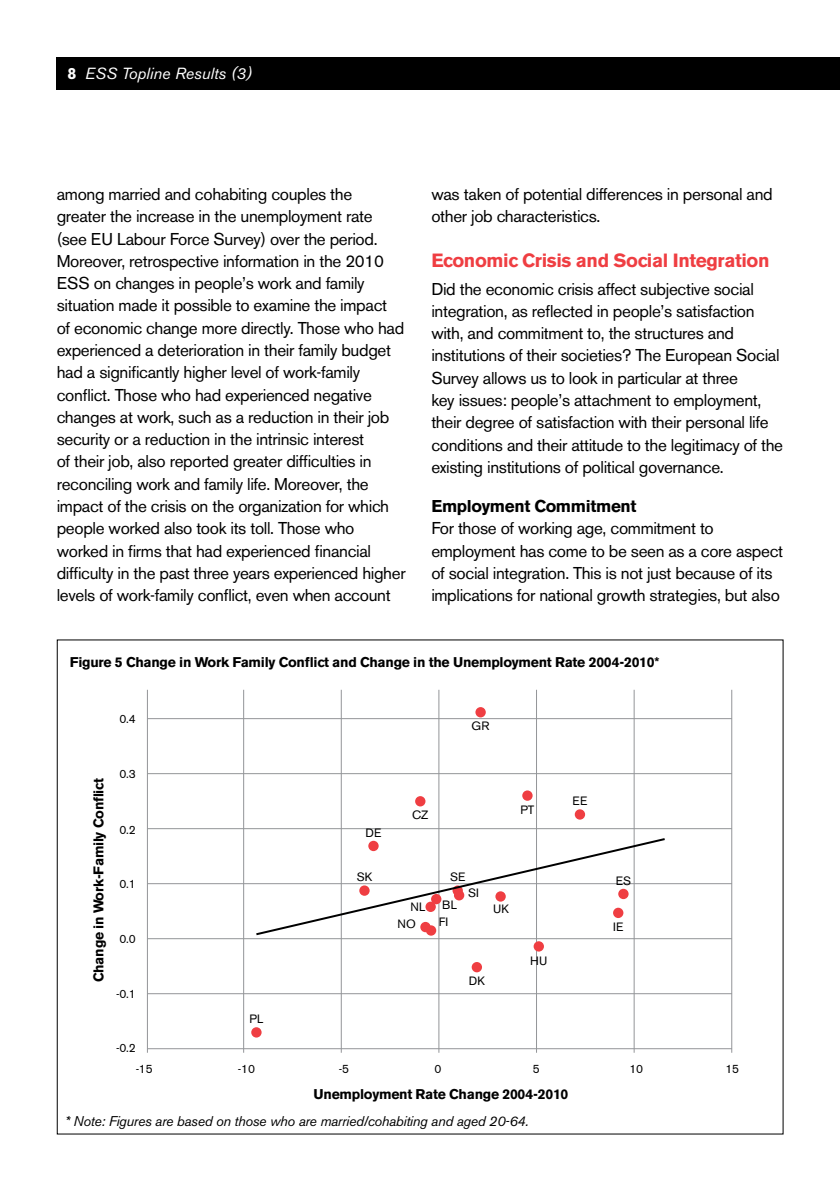
<style>
.page{position:relative;width:840px;height:1191px;background:#fff}
.page>*{position:absolute;margin:0;border:0;box-sizing:border-box;transform-origin:0 0}
.t1{font:700 19px "Akzidenz Grotesk BE";letter-spacing:-.02em;color:#ef3e42}
.t2{font:17px/22.2px "Akzidenz Grotesk BE";letter-spacing:-.02em;color:#000}
.t3{font:700 17px "Akzidenz Grotesk BE";letter-spacing:-.02em;color:#000}
.t4{font:italic 16px "Akzidenz Grotesk BE";color:#fff}
.t5{font:700 14px "Akzidenz Grotesk BE";letter-spacing:-.02em;color:#000}
.t6{font:italic 14px "Akzidenz Grotesk BE";letter-spacing:-.02em;color:#000}
.t7{font:12px "Akzidenz Grotesk BE";color:#000}
.s1{font-weight:700;font-style:normal}
</style>
<div class="page">
<div style="left:57px;top:57px;width:782px;height:33px;background:#000"></div>
<div style="left:475px;top:707px;width:10px;height:10px;background:#ef3e42;border-radius:50%"></div>
<hr style="left:147px;top:718px;width:584px;height:1px;background:#939598">
<hr style="left:147px;top:773px;width:584px;height:1px;background:#939598">
<hr style="left:147px;top:828px;width:584px;height:1px;background:#939598">
<hr style="left:147px;top:883px;width:584px;height:1px;background:#939598">
<hr style="left:147px;top:938px;width:584px;height:1px;background:#939598">
<hr style="left:147px;top:993px;width:584px;height:1px;background:#939598">
<hr style="left:147px;top:1048px;width:584px;height:1px;background:#939598">
<hr style="left:147px;top:690px;width:1px;height:362px;background:#939598">
<hr style="left:243px;top:690px;width:1px;height:362px;background:#939598">
<hr style="left:341px;top:690px;width:1px;height:362px;background:#939598">
<hr style="left:438px;top:690px;width:1px;height:362px;background:#939598">
<hr style="left:536px;top:690px;width:1px;height:362px;background:#939598">
<hr style="left:633px;top:690px;width:1px;height:362px;background:#939598">
<hr style="left:731px;top:690px;width:1px;height:362px;background:#939598">
<div style="left:415px;top:796px;width:10px;height:10px;background:#ef3e42;border-radius:50%"></div>
<div style="left:522px;top:790px;width:10px;height:10px;background:#ef3e42;border-radius:50%"></div>
<div style="left:574px;top:809px;width:10px;height:10px;background:#ef3e42;border-radius:50%"></div>
<div style="left:251px;top:1027px;width:10px;height:10px;background:#ef3e42;border-radius:50%"></div>
<div style="left:471px;top:962px;width:10px;height:10px;background:#ef3e42;border-radius:50%"></div>
<div style="left:533px;top:941px;width:10px;height:10px;background:#ef3e42;border-radius:50%"></div>
<svg style="left:254px;top:836px;width:412px;height:100px"></svg>
<p class="t4" style="left:68px;top:64px;width:186px"><span class="s1">8</span> ESS Topline Results (3)</p>
<p class="t2" style="left:57px;top:183px;width:350px">among married and cohabiting couples the greater the increase in the unemployment rate (see EU Labour Force Survey) over the period.<br>Moreover, retrospective information in the 2010<br>ESS on changes in people’s work and family situation made it possible to examine the impact<br>of economic change more directly. Those who had experienced a deterioration in their family budget had a significantly higher level of work-family conflict. Those who had experienced negative changes at work, such as a reduction in their job security or a reduction in the intrinsic interest<br>of their job, also reported greater difficulties in reconciling work and family life. Moreover, the impact of the crisis on the organization for which people worked also took its toll. Those who worked in firms that had experienced financial difficulty in the past three years experienced higher levels of work-family conflict, even when account</p>
<p class="t2" style="left:431px;top:183px;width:343px">was taken of potential differences in personal and other job characteristics.</p>
<p class="t1" style="left:431px;top:249px;width:339px">Economic Crisis and Social Integration</p>
<p class="t2" style="left:431px;top:277px;width:353px">Did the economic crisis affect subjective social integration, as reflected in people’s satisfaction with, and commitment to, the structures and institutions of their societies? The European Social Survey allows us to look in particular at three<br>key issues: people’s attachment to employment, their degree of satisfaction with their personal life conditions and their attitude to the legitimacy of the existing institutions of political governance.</p>
<p class="t3" style="left:431px;top:496px;width:207px">Employment Commitment</p>
<p class="t2" style="left:431px;top:517px;width:353px">For those of working age, commitment to employment has come to be seen as a core aspect of social integration. This is not just because of its implications for national growth strategies, but also</p>
<p class="t5" style="left:70px;top:653px;width:590px">Figure 5 Change in Work Family Conflict and Change in the Unemployment Rate 2004-2010*</p>
<p class="t7" style="left:119px;top:711px;width:18px">0.4</p>
<p class="t7" style="left:471px;top:719px;width:20px">GR</p>
<p class="t5" style="left:90px;top:982px;width:205px;rotate:-90deg">Change in Work-Family Conflict</p>
<p class="t7" style="left:119px;top:767px;width:18px">0.3</p>
<p class="t7" style="left:119px;top:822px;width:18px">0.2</p>
<p class="t7" style="left:119px;top:876px;width:18px">0.1</p>
<p class="t7" style="left:119px;top:931px;width:18px">0.0</p>
<p class="t7" style="left:116px;top:986px;width:21px">-0.1</p>
<p class="t7" style="left:116px;top:1040px;width:21px">-0.2</p>
<p class="t7" style="left:249px;top:1012px;width:15px">PL</p>
<p class="t7" style="left:365px;top:825px;width:17px">DE</p>
<p class="t7" style="left:356px;top:870px;width:17px">SK</p>
<p class="t7" style="left:412px;top:808px;width:18px">CZ</p>
<p class="t7" style="left:520px;top:802px;width:15px">PT</p>
<p class="t7" style="left:450px;top:870px;width:17px">SE</p>
<p class="t7" style="left:410px;top:899px;width:17px">NL</p>
<p class="t7" style="left:442px;top:897px;width:16px">BL</p>
<p class="t7" style="left:397px;top:917px;width:20px">NO</p>
<p class="t7" style="left:438px;top:915px;width:11px">FI</p>
<p class="t7" style="left:468px;top:885px;width:12px">SI</p>
<p class="t7" style="left:492px;top:902px;width:18px">UK</p>
<p class="t7" style="left:468px;top:974px;width:18px">DK</p>
<p class="t7" style="left:530px;top:953px;width:19px">HU</p>
<p class="t7" style="left:572px;top:794px;width:16px">EE</p>
<p class="t7" style="left:615px;top:873px;width:17px">ES</p>
<p class="t7" style="left:612px;top:919px;width:12px">IE</p>
<p class="t7" style="left:136px;top:1062px;width:19px">-15</p>
<p class="t7" style="left:238px;top:1062px;width:19px">-10</p>
<p class="t7" style="left:339px;top:1062px;width:12px">-5</p>
<p class="t7" style="left:434px;top:1062px;width:8px">0</p>
<p class="t7" style="left:532px;top:1062px;width:8px">5</p>
<p class="t7" style="left:629px;top:1062px;width:15px">10</p>
<p class="t7" style="left:725px;top:1062px;width:15px">15</p>
<p class="t5" style="left:313px;top:1086px;width:256px">Unemployment Rate Change 2004-2010</p>
<p class="t6" style="left:65px;top:1112px;width:465px">* Note: Figures are based on those who are married/cohabiting and aged 20-64.</p>
</div>
